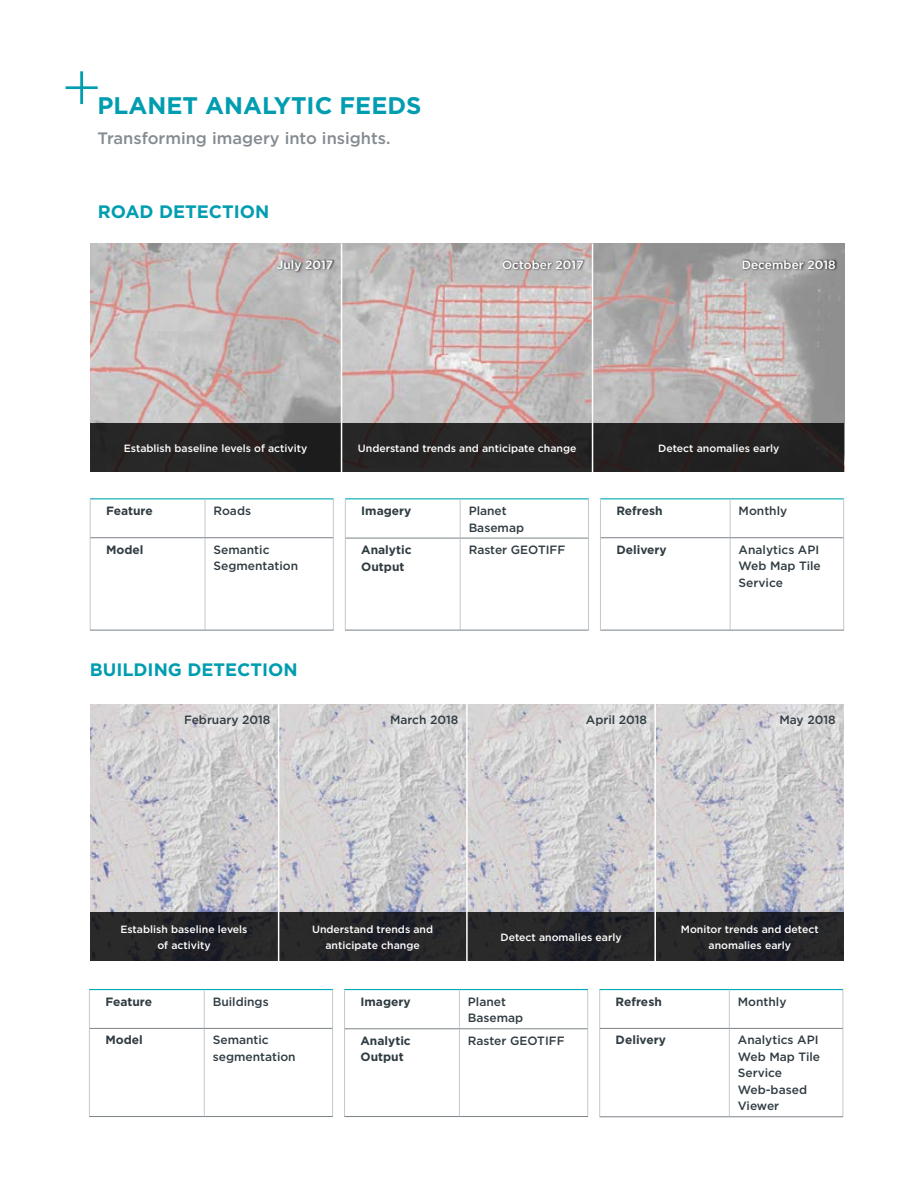
<style>
.page{position:relative;width:918px;height:1188px;background:#fff}
.page>*{position:absolute;margin:0;border:0;box-sizing:border-box;transform-origin:0 0}
.t1{font:700 24px "Gotham";color:#009db1}
.t2{font:700 18px "Gotham";color:#009db1}
.t3{font:500 16.5px "Gotham";color:#848b91}
.t4{font:500 12px/16.5px "Gotham";color:#303c42}
.t5{font:700 12px/16.5px "Gotham";color:#303c42}
.t6{font:500 12px "Gotham";color:#fff}
.t7{font:500 10.5px/16.5px "Gotham";color:#fff;text-align:center}
</style>
<div class="page">
<img style="left:279px;top:704px;width:375px;height:208px">
<svg style="left:656px;top:704px;width:188px;height:208px;background:#cdcccf"></svg>
<div style="left:467px;top:912px;width:188px;height:49px;background:linear-gradient(to bottom,#262629,#262628)"></div>
<svg style="left:656px;top:912px;width:188px;height:49px;background:#242528"></svg>
<svg style="left:279px;top:912px;width:187px;height:49px;background:#262628"></svg>
<svg style="left:90px;top:704px;width:188px;height:208px;background:#cecdd0"></svg>
<svg style="left:90px;top:912px;width:188px;height:49px;background:#252528"></svg>
<img style="left:90px;top:244px;width:251px;height:179px">
<img style="left:342px;top:244px;width:250px;height:179px">
<div style="left:90px;top:423px;width:251px;height:49px;background:#272626"></div>
<div style="left:342px;top:423px;width:251px;height:49px;background:#272626"></div>
<hr style="left:466px;top:702px;width:2px;height:259px;background:#fff">
<hr style="left:654px;top:702px;width:2px;height:259px;background:#fff">
<div style="left:154px;top:683px;width:146px;height:73px;background:#fff;opacity:.5"></div>
<div style="left:360px;top:683px;width:128px;height:72px;background:#fff;opacity:.5"></div>
<div style="left:557px;top:683px;width:120px;height:72px;background:#fff;opacity:.5"></div>
<div style="left:750px;top:683px;width:116px;height:73px;background:#fff;opacity:.5"></div>
<img style="left:593px;top:244px;width:251px;height:179px">
<div style="left:276px;top:259px;width:59px;height:14px;background:#000;opacity:.65"></div>
<div style="left:502px;top:259px;width:83px;height:11px;background:#000;opacity:.65"></div>
<div style="left:742px;top:259px;width:96px;height:11px;background:#000;opacity:.65"></div>
<svg style="left:66px;top:71px;width:32px;height:33px"></svg>
<div style="left:593px;top:423px;width:251px;height:49px;background:#232222"></div>
<hr style="left:90px;top:498px;width:115px;height:1px;background:#00a9b7">
<hr style="left:90px;top:499px;width:1px;height:39px;background:#c5c8cb">
<hr style="left:333px;top:499px;width:1px;height:39px;background:#c5c8cb">
<hr style="left:90px;top:538px;width:1px;height:92px;background:#c5c8cb">
<hr style="left:90px;top:537px;width:115px;height:1px;background:#7a8288">
<hr style="left:333px;top:538px;width:1px;height:92px;background:#c5c8cb">
<hr style="left:90px;top:630px;width:115px;height:1px;background:#7a8288">
<hr style="left:205px;top:538px;width:1px;height:92px;background:#c5c8cb">
<hr style="left:205px;top:498px;width:129px;height:1px;background:#00a9b7">
<hr style="left:205px;top:499px;width:1px;height:39px;background:#c5c8cb">
<hr style="left:205px;top:537px;width:128px;height:1px;background:#7a8288">
<hr style="left:205px;top:630px;width:129px;height:1px;background:#7a8288">
<hr style="left:345px;top:498px;width:115px;height:1px;background:#00a9b7">
<hr style="left:345px;top:499px;width:1px;height:39px;background:#c5c8cb">
<hr style="left:588px;top:499px;width:1px;height:39px;background:#c5c8cb">
<hr style="left:345px;top:538px;width:1px;height:92px;background:#c5c8cb">
<hr style="left:345px;top:538px;width:115px;height:1px;background:#7a8288">
<hr style="left:588px;top:538px;width:1px;height:92px;background:#c5c8cb">
<hr style="left:345px;top:630px;width:115px;height:1px;background:#7a8288">
<hr style="left:460px;top:498px;width:129px;height:1px;background:#00a9b7">
<hr style="left:460px;top:499px;width:1px;height:39px;background:#c5c8cb">
<hr style="left:460px;top:538px;width:128px;height:1px;background:#7a8288">
<hr style="left:460px;top:538px;width:1px;height:92px;background:#c5c8cb">
<hr style="left:460px;top:630px;width:129px;height:1px;background:#7a8288">
<hr style="left:600px;top:498px;width:130px;height:1px;background:#00a9b7">
<hr style="left:600px;top:630px;width:130px;height:1px;background:#7a8288">
<hr style="left:600px;top:499px;width:1px;height:39px;background:#c5c8cb">
<hr style="left:600px;top:538px;width:1px;height:92px;background:#c5c8cb">
<hr style="left:601px;top:537px;width:129px;height:1px;background:#7a8288">
<hr style="left:843px;top:538px;width:1px;height:92px;background:#c5c8cb">
<hr style="left:730px;top:498px;width:114px;height:1px;background:#00a9b7">
<hr style="left:730px;top:538px;width:1px;height:92px;background:#c5c8cb">
<hr style="left:730px;top:630px;width:114px;height:1px;background:#7a8288">
<hr style="left:730px;top:499px;width:1px;height:39px;background:#c5c8cb">
<hr style="left:843px;top:499px;width:1px;height:39px;background:#c5c8cb">
<hr style="left:730px;top:537px;width:113px;height:1px;background:#7a8288">
<hr style="left:89px;top:989px;width:115px;height:1px;background:#00a9b7">
<hr style="left:89px;top:990px;width:1px;height:38px;background:#c5c8cb">
<hr style="left:332px;top:990px;width:1px;height:38px;background:#c5c8cb">
<hr style="left:89px;top:1028px;width:1px;height:88px;background:#c5c8cb">
<hr style="left:90px;top:1028px;width:114px;height:1px;background:#7a8288">
<hr style="left:332px;top:1028px;width:1px;height:88px;background:#c5c8cb">
<hr style="left:89px;top:1116px;width:115px;height:1px;background:#7a8288">
<hr style="left:204px;top:1029px;width:1px;height:87px;background:#c5c8cb">
<hr style="left:204px;top:989px;width:129px;height:1px;background:#00a9b7">
<hr style="left:204px;top:990px;width:1px;height:38px;background:#c5c8cb">
<hr style="left:204px;top:1028px;width:128px;height:1px;background:#7a8288">
<hr style="left:204px;top:1116px;width:129px;height:1px;background:#7a8288">
<hr style="left:344px;top:989px;width:115px;height:1px;background:#00a9b7">
<hr style="left:344px;top:990px;width:1px;height:39px;background:#c5c8cb">
<hr style="left:587px;top:990px;width:1px;height:39px;background:#c5c8cb">
<hr style="left:344px;top:1029px;width:1px;height:87px;background:#c5c8cb">
<hr style="left:345px;top:1029px;width:114px;height:1px;background:#7a8288">
<hr style="left:587px;top:1029px;width:1px;height:87px;background:#c5c8cb">
<hr style="left:344px;top:1116px;width:115px;height:1px;background:#7a8288">
<hr style="left:459px;top:989px;width:129px;height:1px;background:#00a9b7">
<hr style="left:459px;top:990px;width:1px;height:39px;background:#c5c8cb">
<hr style="left:459px;top:1029px;width:129px;height:1px;background:#7a8288">
<hr style="left:459px;top:1029px;width:1px;height:87px;background:#c5c8cb">
<hr style="left:459px;top:1116px;width:129px;height:1px;background:#7a8288">
<hr style="left:600px;top:989px;width:129px;height:1px;background:#00a9b7">
<hr style="left:600px;top:1117px;width:129px;height:1px;background:#7a8288">
<hr style="left:599px;top:990px;width:1px;height:38px;background:#c5c8cb">
<hr style="left:599px;top:1028px;width:1px;height:89px;background:#c5c8cb">
<hr style="left:600px;top:1028px;width:129px;height:1px;background:#7a8288">
<hr style="left:843px;top:1028px;width:1px;height:89px;background:#c5c8cb">
<hr style="left:729px;top:989px;width:114px;height:1px;background:#00a9b7">
<hr style="left:729px;top:1029px;width:1px;height:88px;background:#c5c8cb">
<hr style="left:729px;top:1117px;width:114px;height:1px;background:#7a8288">
<hr style="left:729px;top:990px;width:1px;height:38px;background:#c5c8cb">
<hr style="left:843px;top:990px;width:1px;height:38px;background:#c5c8cb">
<hr style="left:729px;top:1028px;width:114px;height:1px;background:#7a8288">
<hr style="left:592px;top:244px;width:1px;height:228px;background:#fff">
<h1 class="t1" style="left:98px;top:90px;width:325px">PLANET ANALYTIC FEEDS</h1>
<h3 class="t3" style="left:98px;top:127px;width:295px">Transforming imagery into insights.</h3>
<h2 class="t2" style="left:98px;top:200px;width:173px">ROAD DETECTION</h2>
<p class="t6" style="left:277px;top:257px;width:58px">July 2017</p>
<p class="t6" style="left:502px;top:257px;width:83px">October 2017</p>
<p class="t6" style="left:742px;top:257px;width:96px">December 2018</p>
<p class="t7" style="left:124px;top:440px;width:185px">Establish baseline levels of activity</p>
<p class="t7" style="left:358px;top:440px;width:220px">Understand trends and anticipate change</p>
<p class="t5" style="left:106px;top:503px;width:48px">Feature</p>
<p class="t4" style="left:214px;top:503px;width:39px">Roads</p>
<p class="t5" style="left:106px;top:541px;width:39px">Model</p>
<p class="t4" style="left:214px;top:541px;width:86px">Semantic<br>Segmentation</p>
<h2 class="t2" style="left:90px;top:658px;width:210px">BUILDING DETECTION</h2>
<p class="t5" style="left:361px;top:503px;width:52px">Imagery</p>
<p class="t4" style="left:469px;top:503px;width:57px">Planet<br>Basemap</p>
<p class="t5" style="left:361px;top:542px;width:52px">Analytic<br>Output</p>
<p class="t4" style="left:469px;top:541px;width:98px">Raster GEOTIFF</p>
<p class="t7" style="left:658px;top:440px;width:123px">Detect anomalies early</p>
<p class="t5" style="left:616px;top:503px;width:48px">Refresh</p>
<p class="t4" style="left:739px;top:503px;width:50px">Monthly</p>
<p class="t5" style="left:616px;top:541px;width:52px">Delivery</p>
<p class="t4" style="left:739px;top:541px;width:84px">Analytics API<br>Web Map Tile<br>Service</p>
<p class="t4" style="left:184px;top:712px;width:88px">February 2018</p>
<p class="t4" style="left:390px;top:712px;width:70px">March 2018</p>
<p class="t4" style="left:586px;top:712px;width:63px">April 2018</p>
<p class="t4" style="left:779px;top:712px;width:58px">May 2018</p>
<p class="t7" style="left:120px;top:921px;width:129px">Establish baseline levels of activity</p>
<p class="t7" style="left:312px;top:921px;width:123px">Understand trends and anticipate change</p>
<p class="t7" style="left:501px;top:929px;width:123px">Detect anomalies early</p>
<p class="t7" style="left:681px;top:921px;width:139px">Monitor trends and detect anomalies early</p>
<p class="t5" style="left:105px;top:993px;width:48px">Feature</p>
<p class="t4" style="left:213px;top:993px;width:57px">Buildings</p>
<p class="t5" style="left:105px;top:1032px;width:39px">Model</p>
<p class="t4" style="left:213px;top:1032px;width:84px">Semantic segmentation</p>
<p class="t5" style="left:361px;top:993px;width:52px">Imagery</p>
<p class="t4" style="left:468px;top:993px;width:57px">Planet<br>Basemap</p>
<p class="t5" style="left:361px;top:1032px;width:52px">Analytic<br>Output</p>
<p class="t4" style="left:468px;top:1032px;width:98px">Raster GEOTIFF</p>
<p class="t5" style="left:616px;top:993px;width:48px">Refresh</p>
<p class="t4" style="left:738px;top:993px;width:50px">Monthly</p>
<p class="t5" style="left:616px;top:1032px;width:52px">Delivery</p>
<p class="t4" style="left:738px;top:1032px;width:84px">Analytics API<br>Web Map Tile<br>Service<br>Web-based<br>Viewer</p>
</div>
